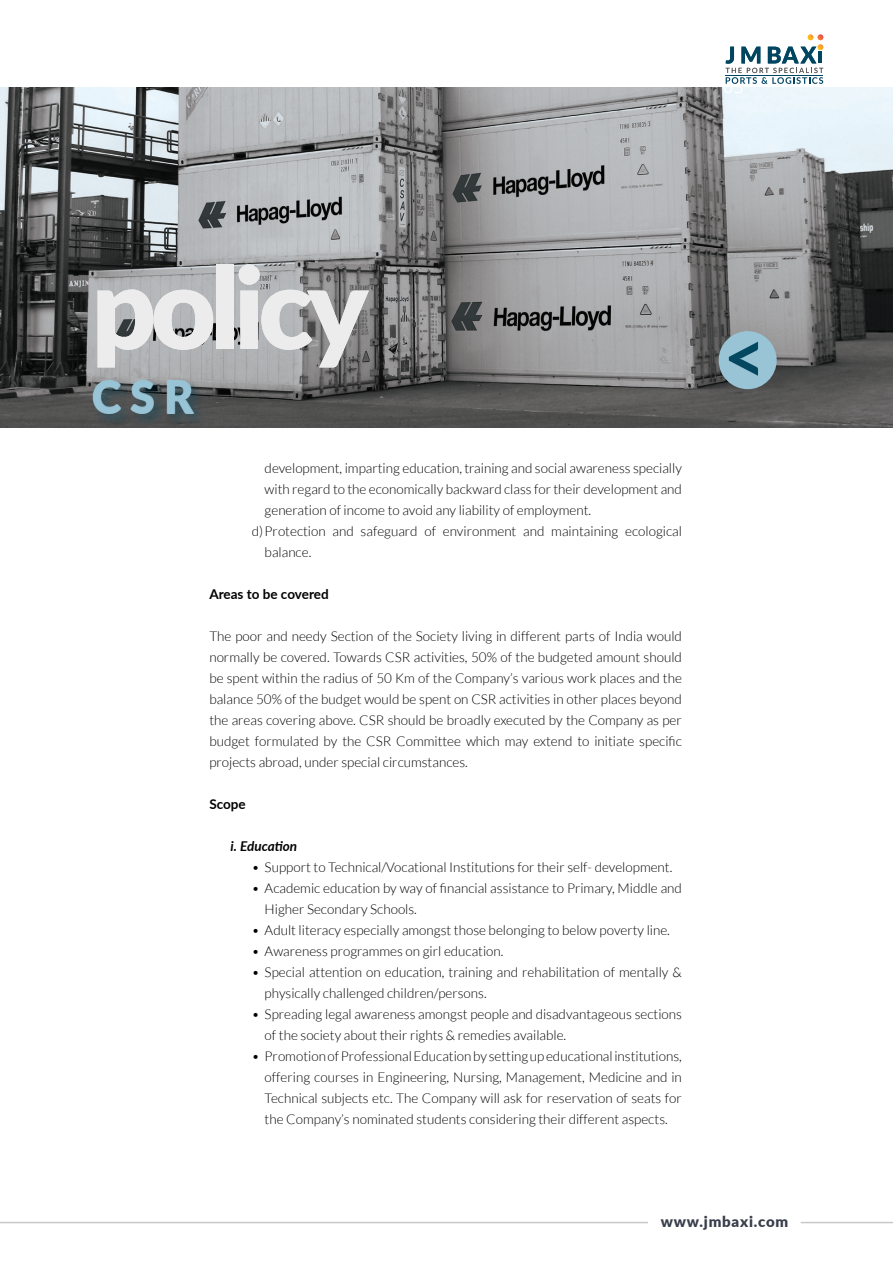
<style>
.page{position:relative;width:893px;height:1263px;background:#fff}
.page>*{position:absolute;margin:0;border:0;box-sizing:border-box;transform-origin:0 0}
.t1{font:900 112.5px "Lato";letter-spacing:-.05em;color:#ececec}
.t2{font:700 73.5px "Lato";color:#034761}
.t3{font:900 45px "Lato";color:#99c4d6}
.t4{font:18px "Open Sans";color:#fff}
.t5{font:900 15px "Lato";letter-spacing:.05em;color:#383e4a}
.t6{font:300 13.5px/21px "Lato";color:#000}
.t7{font:700 13.5px "Lato";color:#000}
.t8{font:italic 700 13.5px "Lato";color:#000}
</style>
<div class="page">
<img style="left:0;top:87px;width:893px;height:340px">
<div style="left:91px;top:377px;width:117px;height:50px;background:#034761;opacity:.25"></div>
<hr style="left:801px;top:1222px;width:92px;height:1px;background:#c8c8c7">
<hr style="left:0;top:1222px;width:648px;height:1px;background:#c8c8c7">
<svg style="left:726px;top:35px;width:97px;height:49px"></svg>
<div style="left:719px;top:331px;width:58px;height:58px;background:#99c4d6;border-radius:50%"></div>
<div style="left:91px;top:379px;width:116px;height:50px;background:#034761;opacity:.25"></div>
<h3 class="t4" style="left:723px;top:74px;width:22px">03</h3>
<h1 class="t1" style="left:92px;top:223px;width:278px">policy</h1>
<h3 class="t3" style="left:92px;top:364px;width:103px">CSR</h3>
<p class="t6" style="left:265px;top:458px;width:419px">development, imparting education, training and social awareness specially</p>
<p class="t6" style="left:265px;top:479px;width:419px">with regard to the economically backward class for their development and</p>
<p class="t6" style="left:265px;top:500px;width:328px">generation of income to avoid any liability of employment.</p>
<p class="t6" style="left:252px;top:521px;width:432px">d)Protection and safeguard of environment and maintaining ecological</p>
<p class="t6" style="left:265px;top:542px;width:48px">balance.</p>
<p class="t7" style="left:209px;top:584px;width:121px">Areas to be covered</p>
<p class="t6" style="left:209px;top:626px;width:474px;text-align:justify">The poor and needy Section of the Society living in different parts of India would normally be covered. Towards CSR activities, 50% of the budgeted amount should be spent within the radius of 50 Km of the Company’s various work places and the balance 50% of the budget would be spent on CSR activities in other places beyond the areas covering above. CSR should be broadly executed by the Company as per budget formulated by the CSR Committee which may extend to initiate specific projects abroad, under special circumstances.</p>
<p class="t7" style="left:209px;top:794px;width:38px">Scope</p>
<p class="t8" style="left:231px;top:836px;width:68px">i. Education</p>
<p class="t6" style="left:252px;top:857px;width:422px">• Support to Technical/Vocational Institutions for their self- development.</p>
<p class="t6" style="left:265px;top:878px;width:419px;text-indent:-13px">• Academic education by way of financial assistance to Primary, Middle and<br>Higher Secondary Schools.</p>
<p class="t6" style="left:252px;top:920px;width:420px">• Adult literacy especially amongst those belonging to below poverty line.</p>
<p class="t6" style="left:252px;top:941px;width:253px">• Awareness programmes on girl education.</p>
<p class="t6" style="left:265px;top:962px;width:419px;text-indent:-13px">• Special attention on education, training and rehabilitation of mentally &amp; physically challenged children/persons.</p>
<p class="t6" style="left:265px;top:1004px;width:419px;text-indent:-13px">• Spreading legal awareness amongst people and disadvantageous sections of the society about their rights &amp; remedies available.</p>
<p class="t6" style="left:265px;top:1046px;width:419px;text-align:justify;text-indent:-13px">• Promotion of Professional Education by setting up educational institutions, offering courses in Engineering, Nursing, Management, Medicine and in Technical subjects etc. The Company will ask for reservation of seats for the Company’s nominated students considering their different aspects.</p>
<h2 class="t2" style="left:766px;top:415px;width:44px;rotate:-180deg">&gt;</h2>
<p class="t5" style="left:661px;top:1210px;width:129px">www.jmbaxi.com</p>
</div>
